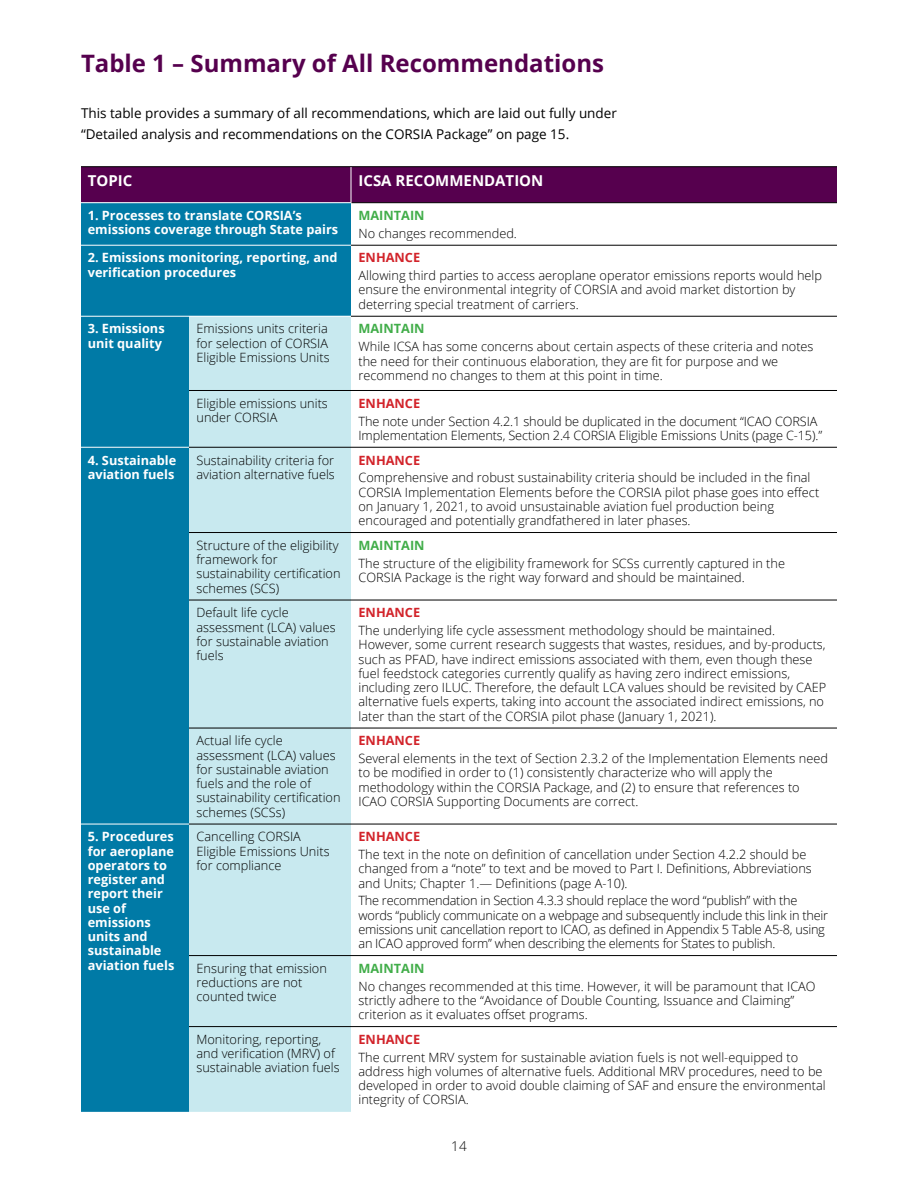
<style>
.page{position:relative;width:918px;height:1188px;background:#fff}
.page>*{position:absolute;margin:0;border:0;box-sizing:border-box;transform-origin:0 0}
.Subhead_1{font:700 24px "Open Sans";color:#56004e}
.Box_Text_3{font:700 15px "Open Sans";color:#fff}
.Body{font:13.5px/21px "Open Sans";color:#000}
.t1{font:300 13.5px "Open Sans";color:#000}
.Box_Text_3-2{font:300 12.75px/14.2px "Open Sans";color:#000}
.Box_Text_3-3{font:300 12.75px/14.2px "Open Sans";letter-spacing:-.02em;color:#000}
.Box_Text_3-4{font:700 12.75px/14.2px "Open Sans";color:#fff}
.Box_Text_3-5{font:700 12.75px "Open Sans";color:#d2232a}
.Box_Text_3-6{font:700 12.75px "Open Sans";color:#41ad49}
</style>
<div class="page">
<div style="left:81px;top:167px;width:756px;height:35px;background:#56004e"></div>
<div style="left:81px;top:203px;width:270px;height:909px;background:#007aa6"></div>
<div style="left:189px;top:317px;width:162px;height:795px;background:#c8e9ef"></div>
<hr style="left:81px;top:166px;width:108px;height:1px;background:#000">
<hr style="left:189px;top:166px;width:162px;height:1px;background:#000">
<hr style="left:351px;top:166px;width:486px;height:1px;background:#000">
<hr style="left:351px;top:202px;width:486px;height:1px;background:#000">
<hr style="left:351px;top:245px;width:486px;height:1px;background:#000">
<hr style="left:351px;top:316px;width:486px;height:1px;background:#000">
<hr style="left:189px;top:390px;width:162px;height:1px;background:#000">
<hr style="left:351px;top:390px;width:486px;height:1px;background:#000">
<hr style="left:189px;top:447px;width:162px;height:1px;background:#000">
<hr style="left:351px;top:447px;width:486px;height:1px;background:#000">
<hr style="left:189px;top:532px;width:162px;height:1px;background:#000">
<hr style="left:351px;top:532px;width:486px;height:1px;background:#000">
<hr style="left:189px;top:600px;width:162px;height:1px;background:#000">
<hr style="left:351px;top:600px;width:486px;height:1px;background:#000">
<hr style="left:189px;top:728px;width:162px;height:1px;background:#000">
<hr style="left:351px;top:728px;width:486px;height:1px;background:#000">
<hr style="left:189px;top:824px;width:162px;height:1px;background:#000">
<hr style="left:351px;top:824px;width:486px;height:1px;background:#000">
<hr style="left:189px;top:955px;width:162px;height:1px;background:#000">
<hr style="left:351px;top:955px;width:486px;height:1px;background:#000">
<hr style="left:189px;top:1026px;width:162px;height:1px;background:#000">
<hr style="left:351px;top:1026px;width:486px;height:1px;background:#000">
<hr style="left:81px;top:245px;width:108px;height:1px;background:#fff">
<hr style="left:189px;top:245px;width:162px;height:1px;background:#fff">
<hr style="left:189px;top:316px;width:162px;height:1px;background:#fff">
<hr style="left:81px;top:316px;width:108px;height:1px;background:#fff">
<hr style="left:81px;top:447px;width:108px;height:1px;background:#fff">
<hr style="left:81px;top:824px;width:108px;height:1px;background:#fff">
<hr style="left:351px;top:167px;width:1px;height:35px;background:#fff">
<p class="Subhead_1" style="left:81px;top:47px;width:525px">Table 1 – Summary of All Recommendations</p>
<p class="Body" style="left:81px;top:103px;width:537px">This table provides a summary of all recommendations, which are laid out fully under “Detailed analysis and recommendations on the CORSIA Package” on page 15.</p>
<p class="Box_Text_3" style="left:88px;top:170px;width:46px">TOPIC</p>
<p class="Box_Text_3" style="left:358px;top:170px;width:186px">ICSA RECOMMENDATION</p>
<p class="Box_Text_3-4" style="left:88px;top:208px;width:252px">1. Processes to translate CORSIA’s emissions coverage through State pairs</p>
<p class="Box_Text_3-6" style="left:358px;top:206px;width:68px">MAINTAIN</p>
<p class="Box_Text_3-2" style="left:358px;top:226px;width:160px">No changes recommended.</p>
<p class="Box_Text_3-4" style="left:88px;top:250px;width:251px">2. Emissions monitoring, reporting, and verification procedures</p>
<p class="Box_Text_3-5" style="left:358px;top:249px;width:63px">ENHANCE</p>
<p class="Box_Text_3-2" style="left:358px;top:268px;width:465px">Allowing third parties to access aeroplane operator emissions reports would help ensure the environmental integrity of CORSIA and avoid market distortion by deterring special treatment of carriers.</p>
<p class="Box_Text_3-4" style="left:88px;top:321px;width:78px">3. Emissions unit quality</p>
<p class="Box_Text_3-2" style="left:196px;top:321px;width:135px">Emissions units criteria for selection of CORSIA<br>Eligible Emissions Units</p>
<p class="Box_Text_3-6" style="left:358px;top:320px;width:68px">MAINTAIN</p>
<p class="Box_Text_3-2" style="left:358px;top:339px;width:457px">While ICSA has some concerns about certain aspects of these criteria and notes the need for their continuous elaboration, they are fit for purpose and we recommend no changes to them at this point in time.</p>
<p class="Box_Text_3-2" style="left:196px;top:396px;width:133px">Eligible emissions units under CORSIA</p>
<p class="Box_Text_3-5" style="left:358px;top:394px;width:63px">ENHANCE</p>
<p class="Box_Text_3-2" style="left:358px;top:413px;width:465px">The note under Section 4.2.1 should be duplicated in the document “ICAO CORSIA<br>Implementation Elements, Section 2.4 CORSIA Eligible Emissions Units (page C-15).”</p>
<p class="Box_Text_3-4" style="left:88px;top:452px;width:90px">4. Sustainable aviation fuels</p>
<p class="Box_Text_3-2" style="left:196px;top:452px;width:140px">Sustainability criteria for aviation alternative fuels</p>
<p class="Box_Text_3-5" style="left:358px;top:451px;width:63px">ENHANCE</p>
<p class="Box_Text_3-2" style="left:358px;top:470px;width:462px">Comprehensive and robust sustainability criteria should be included in the final CORSIA Implementation Elements before the CORSIA pilot phase goes into effect on January 1, 2021, to avoid unsustainable aviation fuel production being encouraged and potentially grandfathered in later phases.</p>
<p class="Box_Text_3-2" style="left:196px;top:538px;width:146px">Structure of the eligibility framework for sustainability certification schemes (SCS)</p>
<p class="Box_Text_3-6" style="left:358px;top:536px;width:68px">MAINTAIN</p>
<p class="Box_Text_3-2" style="left:358px;top:555px;width:428px">The structure of the eligibility framework for SCSs currently captured in the<br>CORSIA Package is the right way forward and should be maintained.</p>
<p class="Box_Text_3-2" style="left:196px;top:605px;width:141px">Default life cycle assessment (LCA) values for sustainable aviation fuels</p>
<p class="Box_Text_3-5" style="left:358px;top:604px;width:63px">ENHANCE</p>
<p class="Box_Text_3-2" style="left:358px;top:623px;width:469px">The underlying life cycle assessment methodology should be maintained.<br>However, some current research suggests that wastes, residues, and by-products, such as PFAD, have indirect emissions associated with them, even though these fuel feedstock categories currently qualify as having zero indirect emissions, including zero ILUC. Therefore, the default LCA values should be revisited by CAEP alternative fuels experts, taking into account the associated indirect emissions, no later than the start of the CORSIA pilot phase (January 1, 2021).</p>
<p class="Box_Text_3-2" style="left:196px;top:733px;width:146px">Actual life cycle assessment (LCA) values for sustainable aviation fuels and the role of sustainability certification schemes (SCSs)</p>
<p class="Box_Text_3-5" style="left:358px;top:732px;width:63px">ENHANCE</p>
<p class="Box_Text_3-2" style="left:358px;top:751px;width:471px">Several elements in the text of Section 2.3.2 of the Implementation Elements need to be modified in order to (1) consistently characterize who will apply the methodology within the CORSIA Package, and (2) to ensure that references to ICAO CORSIA Supporting Documents are correct.</p>
<p class="Box_Text_3-4" style="left:88px;top:829px;width:88px">5. Procedures for aeroplane operators to register and report their use of emissions units and sustainable aviation fuels</p>
<p class="Box_Text_3-2" style="left:196px;top:829px;width:135px">Cancelling CORSIA<br>Eligible Emissions Units for compliance</p>
<p class="Box_Text_3-5" style="left:358px;top:828px;width:63px">ENHANCE</p>
<p class="Box_Text_3-2" style="left:358px;top:847px;width:455px">The text in the note on definition of cancellation under Section 4.2.2 should be changed from a “note” to text and be moved to Part I. Definitions, Abbreviations and Units; Chapter 1.— Definitions (page A-10).</p>
<p class="Box_Text_3-3" style="left:358px;top:893px;width:471px">The recommendation in Section 4.3.3 should replace the word “publish” with the words “publicly communicate on a webpage and subsequently include this link in their emissions unit cancellation report to ICAO, as defined in Appendix 5 Table A5-8, using an ICAO approved form” when describing the elements for States to publish.</p>
<p class="Box_Text_3-2" style="left:196px;top:961px;width:132px">Ensuring that emission reductions are not counted twice</p>
<p class="Box_Text_3-6" style="left:358px;top:959px;width:68px">MAINTAIN</p>
<p class="Box_Text_3-2" style="left:358px;top:978px;width:459px">No changes recommended at this time. However, it will be paramount that ICAO strictly adhere to the “Avoidance of Double Counting, Issuance and Claiming” criterion as it evaluates offset programs.</p>
<p class="Box_Text_3-2" style="left:196px;top:1032px;width:145px">Monitoring, reporting, and verification (MRV) of sustainable aviation fuels</p>
<p class="Box_Text_3-5" style="left:358px;top:1030px;width:63px">ENHANCE</p>
<p class="Box_Text_3-2" style="left:358px;top:1050px;width:469px">The current MRV system for sustainable aviation fuels is not well-equipped to address high volumes of alternative fuels. Additional MRV procedures, need to be developed in order to avoid double claiming of SAF and ensure the environmental integrity of CORSIA.</p>
<p class="t1" style="left:451px;top:1137px;width:17px">14</p>
</div>
